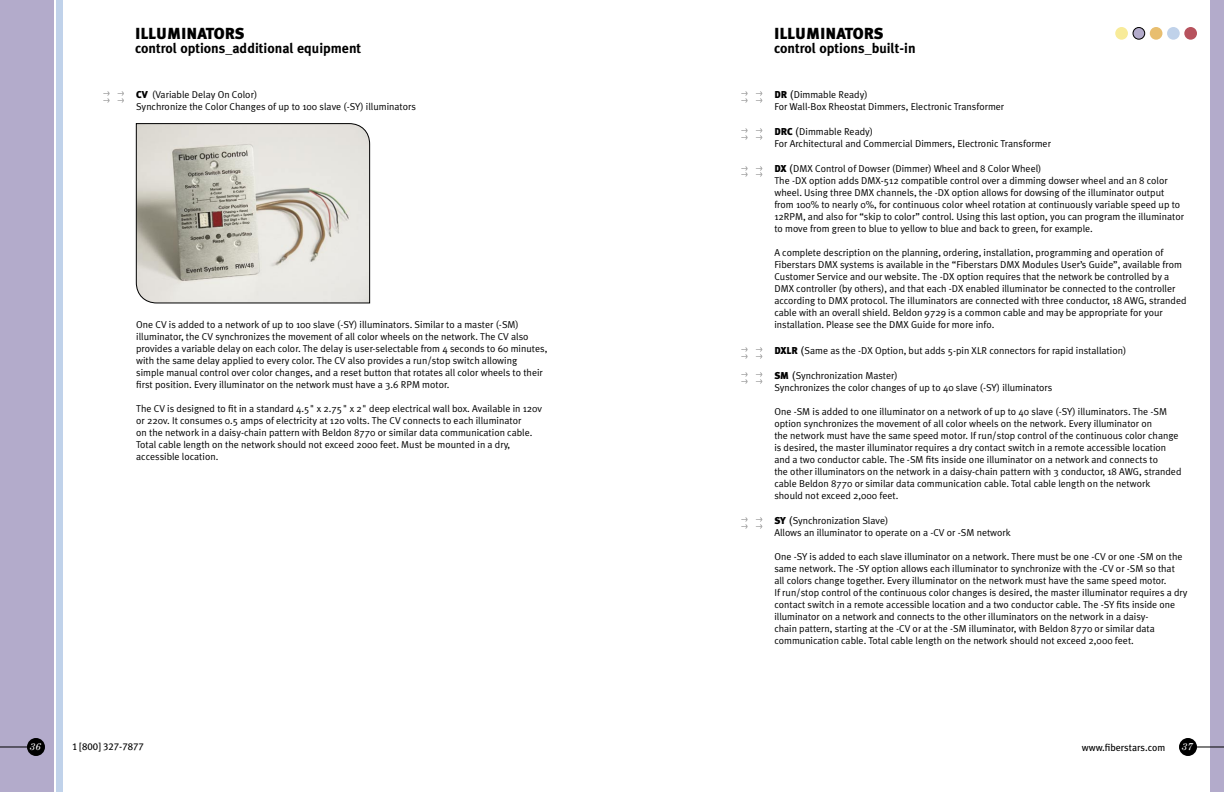
<style>
.page{position:relative;width:1224px;height:792px;background:#fff}
.page>*{position:absolute;margin:0;border:0;box-sizing:border-box;transform-origin:0 0}
.t1{font:900 16px "Meta Plus";color:#000}
.t2{font:700 14px "Meta Plus";color:#000}
.t3{font:10px/12px "Meta Plus Normal";color:#000}
.t4{font:10px "Meta Plus";color:#000}
.t5{font:10px "Meta Plus Book Caps";color:#000}
.t6{font:italic 10px "Century Schoolbook";color:#fff}
.t7{font:5.5px/6.8px "Meta Plus Normal";color:#000}
.s1{font-family:"Meta Plus";font-weight:900}
.s2{font-family:"Arial";font-size:11px}
</style>
<div class="page">
<div style="left:0;top:0;width:54px;height:792px;background:#b3abcb"></div>
<div style="left:1210px;top:0;width:14px;height:792px;background:#b3abcb"></div>
<div style="left:56px;top:0;width:7px;height:792px;background:#c0d2ea"></div>
<svg style="left:136px;top:123px;width:234px;height:180px;background:#cecbc3"></svg>
<div style="left:27px;top:738px;width:18px;height:18px;background:#000;border-radius:50%"></div>
<svg style="left:0;top:746px;width:27px;height:1px"></svg>
<div style="left:1179px;top:738px;width:18px;height:18px;background:#000;border-radius:50%"></div>
<svg style="left:1197px;top:746px;width:27px;height:1px"></svg>
<div style="left:1150px;top:27px;width:12px;height:13px;background:#e8be6f;border-radius:50%"></div>
<div style="left:1115px;top:27px;width:13px;height:13px;background:#f8eb99;border-radius:50%"></div>
<div style="left:1133px;top:28px;width:12px;height:11px;background:#b3abcb;border-radius:50%"></div>
<div style="left:1133px;top:27px;width:12px;height:13px;border:1px solid #000;border-radius:50%"></div>
<div style="left:1167px;top:27px;width:13px;height:13px;background:#c0d2ea;border-radius:50%"></div>
<div style="left:1184px;top:27px;width:13px;height:13px;background:#b7525d;border-radius:50%"></div>
<p class="t7" style="left:103px;top:90px;width:22px">&gt; &gt; &gt; &gt;</p>
<h1 class="t1" style="left:135px;top:24px;width:111px">ILLUMINATORS</h1>
<h2 class="t2" style="left:135px;top:40px;width:228px">control options_additional equipment</h2>
<p class="t3" style="left:136px;top:88px;width:281px"><span class="s1">CV</span> (Variable Delay On Color)<br>Synchronize the Color Changes of up to 100 slave (-SY) illuminators</p>
<p class="t3" style="left:136px;top:318px;width:413px">One CV is added to a network of up to 100 slave (-SY) illuminators. Similar to a master (-SM) illuminator, the CV synchronizes the movement of all color wheels on the network. The CV also provides a variable delay on each color. The delay is user-selectable from 4 seconds to 60 minutes, with the same delay applied to every color. The CV also provides a run/stop switch allowing simple manual control over color changes, and a reset button that rotates all color wheels to their first position. Every illuminator on the network must have a 3.6 RPM motor.</p>
<p class="t3" style="left:136px;top:402px;width:408px">The CV is designed to fit in a standard 4.5" x 2.75" x 2" deep electrical wall box. Available in 120v or 220v. It consumes 0.5 amps of electricity at 120 volts. The CV connects to each illuminator<br>on the network in a daisy-chain pattern with Beldon 8770 or similar data communication cable.<br>Total cable length on the network should not exceed 2000 feet. Must be mounted in a dry, accessible location.</p>
<p class="t7" style="left:742px;top:90px;width:22px">&gt; &gt; &gt; &gt;</p>
<p class="t7" style="left:742px;top:127px;width:22px">&gt; &gt; &gt; &gt;</p>
<p class="t7" style="left:742px;top:164px;width:22px">&gt; &gt; &gt; &gt;</p>
<p class="t7" style="left:742px;top:345px;width:22px">&gt; &gt; &gt; &gt;</p>
<p class="t7" style="left:742px;top:371px;width:22px">&gt; &gt; &gt; &gt;</p>
<p class="t7" style="left:742px;top:516px;width:22px">&gt; &gt; &gt; &gt;</p>
<h1 class="t1" style="left:774px;top:24px;width:111px">ILLUMINATORS</h1>
<h2 class="t2" style="left:774px;top:40px;width:143px">control options_built-in</h2>
<p class="t3" style="left:774px;top:88px;width:231px"><span class="s1">DR</span> <span class="s2">(</span>Dimmable Ready)<br>For Wall-Box Rheostat Dimmers, Electronic Transformer</p>
<p class="t3" style="left:774px;top:126px;width:278px"><span class="s1">DRC</span> <span class="s2">(</span>Dimmable Ready)<br>For Architectural and Commercial Dimmers, Electronic Transformer</p>
<p class="t3" style="left:774px;top:163px;width:411px"><span class="s1">DX</span> <span class="s2">(</span>DMX Control of Dowser (Dimmer) Wheel and 8 Color Wheel)<br>The -DX option adds DMX-512 compatible control over a dimming dowser wheel and an 8 color wheel. Using three DMX channels, the -DX option allows for dowsing of the illuminator output from 100% to nearly 0%, for continuous color wheel rotation at continuously variable speed up to 12RPM, and also for “skip to color” control. Using this last option, you can program the illuminator to move from green to blue to yellow to blue and back to green, for example.</p>
<p class="t3" style="left:774px;top:247px;width:414px">A complete description on the planning, ordering, installation, programming and operation of Fiberstars DMX systems is available in the “Fiberstars DMX Modules User’s Guide”, available from Customer Service and our website. The -DX option requires that the network be controlled by a DMX controller (by others), and that each -DX enabled illuminator be connected to the controller according to DMX protocol. The illuminators are connected with three conductor, 18 AWG, stranded cable with an overall shield. Beldon 9729 is a common cable and may be appropriate for your installation. Please see the DMX Guide for more info.</p>
<p class="t3" style="left:774px;top:344px;width:353px"><span class="s1">DXLR</span> <span class="s2">(</span>Same as the -DX Option, but adds 5-pin XLR connectors for rapid installation)</p>
<p class="t3" style="left:774px;top:369px;width:280px"><span class="s1">SM</span> <span class="s2">(</span>Synchronization Master)<br>Synchronizes the color changes of up to 40 slave (-SY) illuminators</p>
<p class="t3" style="left:774px;top:405px;width:409px">One -SM is added to one illuminator on a network of up to 40 slave (-SY) illuminators. The -SM option synchronizes the movement of all color wheels on the network. Every illuminator on<br>the network must have the same speed motor. If run/stop control of the continuous color change is desired, the master illuminator requires a dry contact switch in a remote accessible location and a two conductor cable. The -SM fits inside one illuminator on a network and connects to<br>the other illuminators on the network in a daisy-chain pattern with 3 conductor, 18 AWG, stranded cable Beldon 8770 or similar data communication cable. Total cable length on the network should not exceed 2,000 feet.</p>
<p class="t3" style="left:774px;top:514px;width:238px"><span class="s1">SY</span> <span class="s2">(</span>Synchronization Slave)<br>Allows an illuminator to operate on a -CV or -SM network</p>
<p class="t3" style="left:774px;top:550px;width:415px">One -SY is added to each slave illuminator on a network. There must be one -CV or one -SM on the same network. The -SY option allows each illuminator to synchronize with the -CV or -SM so that<br>all colors change together. Every illuminator on the network must have the same speed motor.<br>If run/stop control of the continuous color changes is desired, the master illuminator requires a dry contact switch in a remote accessible location and a two conductor cable. The -SY fits inside one illuminator on a network and connects to the other illuminators on the network in a daisy-<br>chain pattern, starting at the -CV or at the -SM illuminator, with Beldon 8770 or similar data communication cable. Total cable length on the network should not exceed 2,000 feet.</p>
<p class="t6" style="left:30px;top:740px;width:13px">36</p>
<p class="t5" style="left:72px;top:741px;width:73px">1 [800] 327-7877</p>
<p class="t4" style="left:1082px;top:742px;width:85px">www.fiberstars.com</p>
<p class="t6" style="left:1182px;top:740px;width:13px">37</p>
</div>
